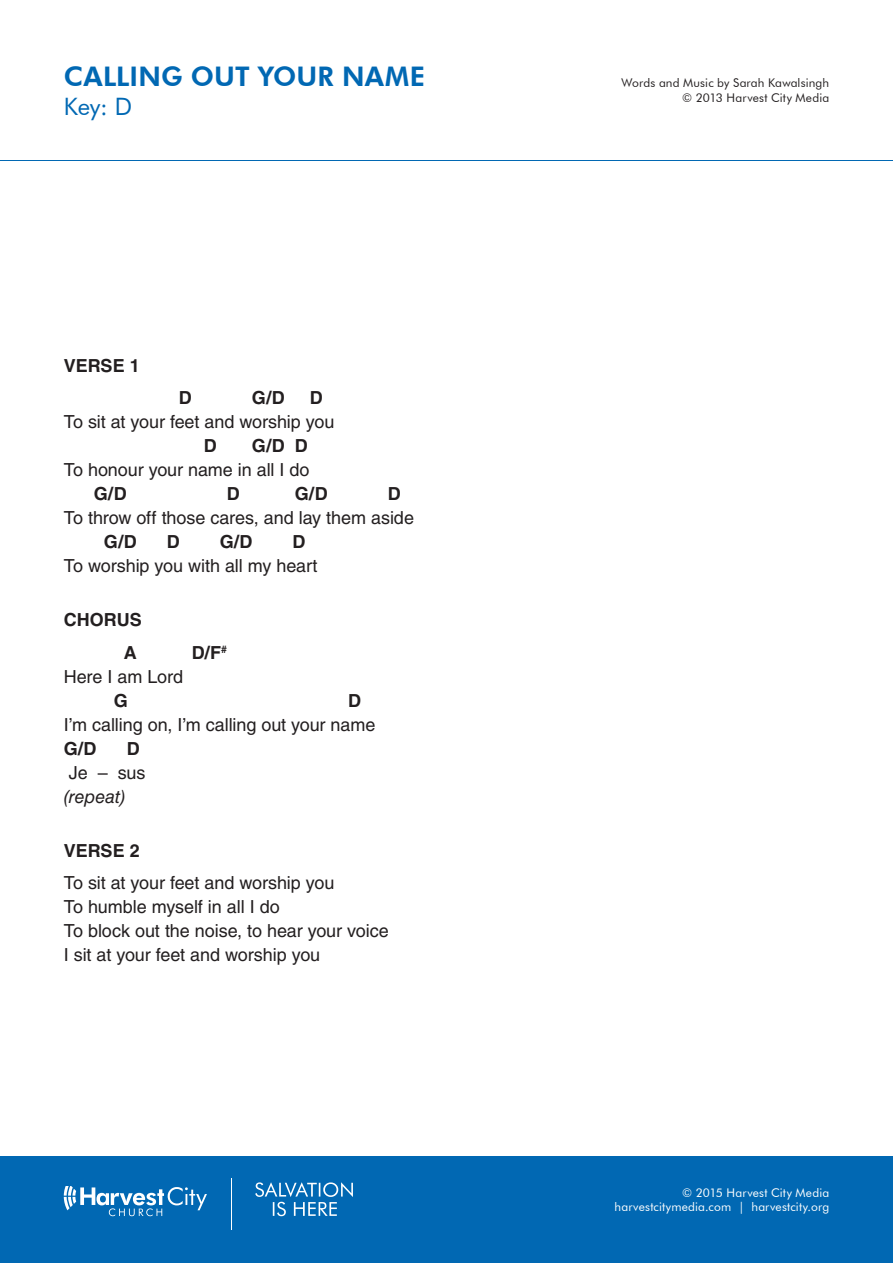
<style>
.page{position:relative;width:893px;height:1263px;background:#fff}
.page>*{position:absolute;margin:0;border:0;box-sizing:border-box;transform-origin:0 0}
.t1{font:800 27px "Futura BT";letter-spacing:.005em;color:#0168b3}
.key{font:24px "Futura BT";color:#0168b3}
.lyric{font:18px "Helvetica LT Std";letter-spacing:-.005em;color:#231f20}
.chord{font:700 18px "Helvetica LT Std";color:#231f20}
.tag{font:700 18px "Helvetica LT Std";color:#231f20}
.lyric-2{font:italic 18px "Helvetica LT Std";letter-spacing:-.005em;color:#231f20}
.t2{font:12px/14.4px "Futura BT";letter-spacing:.015em;color:#fff;text-align:right}
.credit{font:12px "Futura BT";letter-spacing:.01em;color:#231f20}
</style>
<div class="page">
<div style="left:0;top:1157px;width:893px;height:106px;background:#0168b3"></div>
<svg style="left:64px;top:1187px;width:143px;height:29px"></svg>
<svg style="left:255px;top:1182px;width:98px;height:34px"></svg>
<hr style="left:0;top:160px;width:893px;height:1px;background:#0168b3">
<hr style="left:231px;top:1178px;width:1px;height:51px;background:#fff">
<p class="t1" style="left:64px;top:60px;width:363px">CALLING OUT YOUR NAME</p>
<p class="key" style="left:64px;top:92px;width:70px">Key: D</p>
<p class="tag" style="left:64px;top:354px;width:77px">VERSE 1</p>
<p class="chord" style="left:179px;top:387px;width:14px">D</p>
<p class="chord" style="left:252px;top:387px;width:34px">G/D</p>
<p class="chord" style="left:310px;top:387px;width:14px">D</p>
<p class="lyric" style="left:64px;top:411px;width:272px">To sit at your feet and worship you</p>
<p class="chord" style="left:204px;top:435px;width:14px">D</p>
<p class="chord" style="left:252px;top:435px;width:57px">G/D D</p>
<p class="lyric" style="left:64px;top:459px;width:247px">To honour your name in all I do</p>
<p class="chord" style="left:94px;top:483px;width:34px">G/D</p>
<p class="chord" style="left:227px;top:483px;width:14px">D</p>
<p class="chord" style="left:295px;top:483px;width:34px">G/D</p>
<p class="chord" style="left:388px;top:483px;width:14px">D</p>
<p class="lyric" style="left:64px;top:507px;width:352px">To throw off those cares, and lay them aside</p>
<p class="chord" style="left:104px;top:531px;width:34px">G/D</p>
<p class="chord" style="left:167px;top:531px;width:14px">D</p>
<p class="chord" style="left:220px;top:531px;width:34px">G/D</p>
<p class="chord" style="left:293px;top:531px;width:14px">D</p>
<p class="lyric" style="left:64px;top:555px;width:255px">To worship you with all my heart</p>
<p class="tag" style="left:64px;top:609px;width:79px">CHORUS</p>
<p class="chord" style="left:124px;top:641px;width:14px">A</p>
<p class="chord" style="left:192px;top:641px;width:37px">D/F<sup>#</sup></p>
<p class="lyric" style="left:64px;top:666px;width:121px">Here I am Lord</p>
<p class="chord" style="left:114px;top:689px;width:16px">G</p>
<p class="chord" style="left:348px;top:689px;width:14px">D</p>
<p class="lyric" style="left:64px;top:714px;width:313px">I’m calling on, I’m calling out your name</p>
<p class="chord" style="left:64px;top:737px;width:34px">G/D</p>
<p class="chord" style="left:127px;top:737px;width:14px">D</p>
<p class="lyric" style="left:69px;top:762px;width:78px">Je – sus</p>
<p class="lyric-2" style="left:64px;top:786px;width:63px">(repeat)</p>
<p class="tag" style="left:64px;top:839px;width:77px">VERSE 2</p>
<p class="lyric" style="left:64px;top:872px;width:272px">To sit at your feet and worship you</p>
<p class="lyric" style="left:64px;top:896px;width:217px">To humble myself in all I do</p>
<p class="lyric" style="left:64px;top:920px;width:327px">To block out the noise, to hear your voice</p>
<p class="lyric" style="left:64px;top:944px;width:258px">I sit at your feet and worship you</p>
<p class="credit" style="left:622px;top:76px;width:209px">Words and Music by Sarah Kawalsingh</p>
<p class="credit" style="left:682px;top:90px;width:149px">© 2013 Harvest City Media</p>
<p class="t2" style="left:615px;top:1185px;width:216px">© 2015 Harvest City Media harvestcitymedia.com | harvestcity.org</p>
</div>
